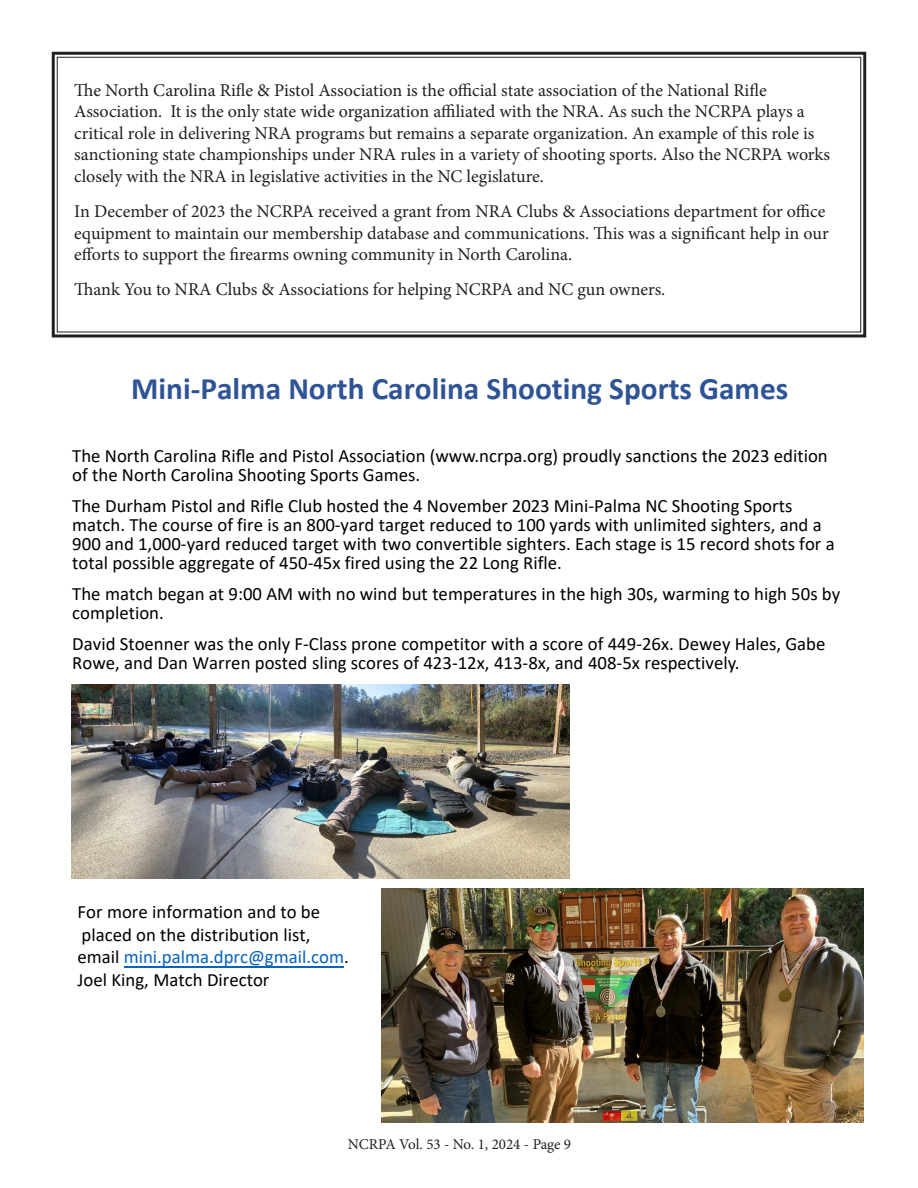
<style>
.page{position:relative;width:918px;height:1188px;background:#fff}
.page>*{position:absolute;margin:0;border:0;box-sizing:border-box;transform-origin:0 0}
.t1{font:700 31.35px "Calibri";color:#2f5496}
.t2{font:18.75px/18.8px "Calibri";color:#000}
.t3{font:18px/21.6px "Minion Pro";color:#231f20}
.t4{font:15px "Minion Pro";letter-spacing:-.005em;color:#231f20}
.s1{color:#0563c1}
</style>
<div class="page">
<img style="left:72px;top:685px;width:498px;height:193px">
<img style="left:381px;top:888px;width:482px;height:234px">
<hr style="left:124px;top:967px;width:220px;height:1px;background:#0563c1">
<svg style="left:51px;top:51px;width:816px;height:287px"></svg>
<p class="t3" style="left:74px;top:79px;width:757px">The North Carolina Rifle &amp; Pistol Association is the official state association of the National Rifle Association. It is the only state wide organization affiliated with the NRA. As such the NCRPA plays a critical role in delivering NRA programs but remains a separate organization. An example of this role is sanctioning state championships under NRA rules in a variety of shooting sports. Also the NCRPA works closely with the NRA in legislative activities in the NC legislature.</p>
<p class="t3" style="left:74px;top:201px;width:756px">In December of 2023 the NCRPA received a grant from NRA Clubs &amp; Associations department for office equipment to maintain our membership database and communications. This was a significant help in our efforts to support the firearms owning community in North Carolina.</p>
<p class="t3" style="left:74px;top:279px;width:593px">Thank You to NRA Clubs &amp; Associations for helping NCRPA and NC gun owners.</p>
<p class="t1" style="left:131px;top:367px;width:659px">Mini-Palma North Carolina Shooting Sports Games</p>
<p class="t2" style="left:72px;top:446px;width:757px">The North Carolina Rifle and Pistol Association (www.ncrpa.org) proudly sanctions the 2023 edition of the North Carolina Shooting Sports Games.</p>
<p class="t2" style="left:72px;top:496px;width:764px">The Durham Pistol and Rifle Club hosted the 4 November 2023 Mini-Palma NC Shooting Sports match. The course of fire is an 800-yard target reduced to 100 yards with unlimited sighters, and a 900 and 1,000-yard reduced target with two convertible sighters. Each stage is 15 record shots for a total possible aggregate of 450-45x fired using the 22 Long Rifle.</p>
<p class="t2" style="left:72px;top:584px;width:770px">The match began at 9:00 AM with no wind but temperatures in the high 30s, warming to high 50s by completion.</p>
<p class="t2" style="left:72px;top:634px;width:755px">David Stoenner was the only F-Class prone competitor with a score of 449-26x. Dewey Hales, Gabe<br>Rowe, and Dan Warren posted sling scores of 423-12x, 413-8x, and 408-5x respectively.</p>
<p class="t2" style="left:78px;top:900px;width:273px;line-height:22.5px">For more information and to be placed on the distribution list, email <span class="s1">mini.palma.dprc@gmail.com</span>.<br>Joel King, Match Director</p>
<p class="t4" style="left:348px;top:1135px;width:225px">NCRPA Vol. 53 - No. 1, 2024 - Page 9</p>
</div>
